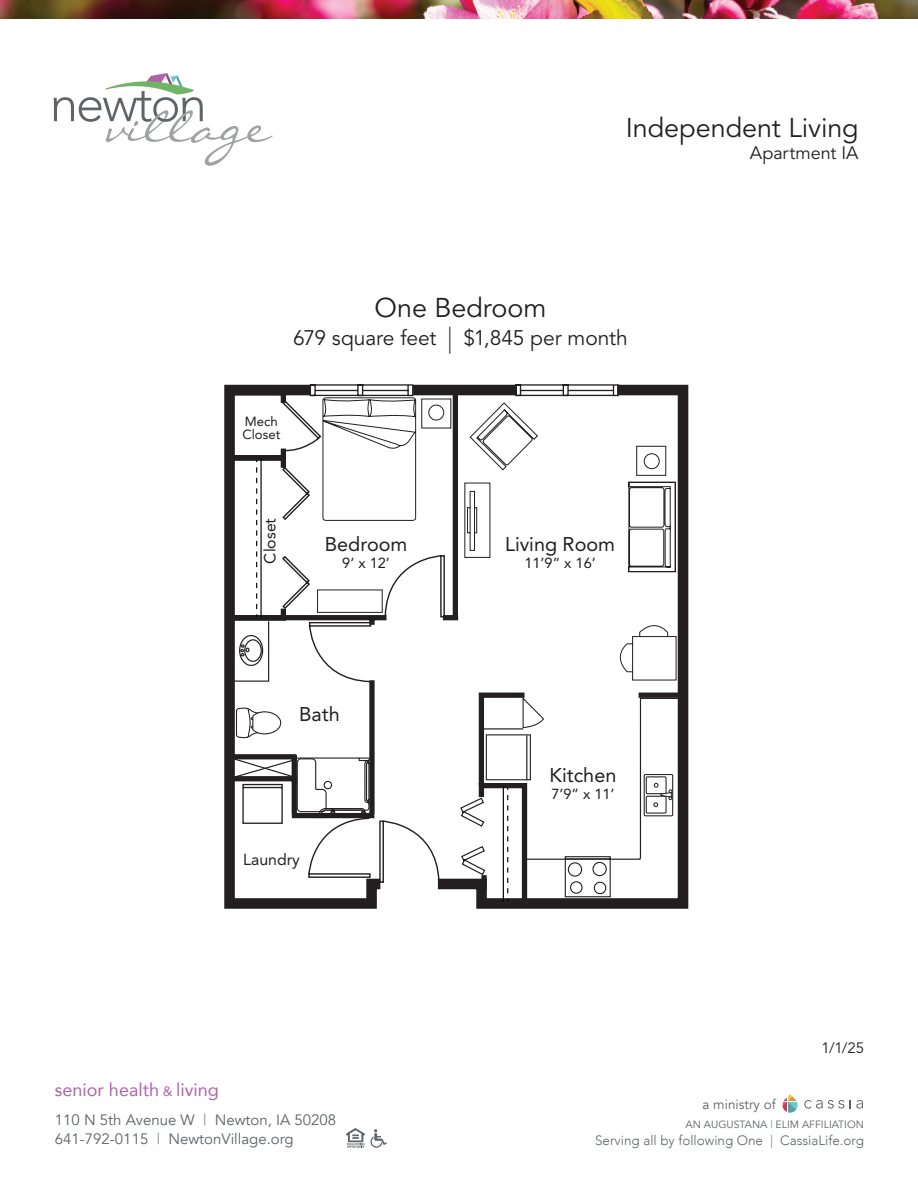
<style>
.page{position:relative;width:918px;height:1188px;background:#fff}
.page>*{position:absolute;margin:0;border:0;box-sizing:border-box;transform-origin:0 0}
.t1{font:27px "Avenir LT Pro";color:#231f20}
.t2{font:21px "Avenir LT Pro";letter-spacing:-.005em;color:#231f20}
.t3{font:19.8px "Avenir";color:#231f20}
.t4{font:18px "Avenir";color:#ad64a8}
.t5{font:18px "Avenir LT Pro";color:#231f20}
.t6{font:15.9px "Avenir";color:#231f20}
.t7{font:15px/19.5px "Avenir";color:#5e6367}
.t8{font:15px "Avenir LT Pro";color:#231f20}
.t9{font:14.55px "Avenir";color:#231f20}
.t10{font:300 13.5px "Avenir";color:#5e6367}
.t11{font:13.5px "Avenir";color:#5e6367}
.t12{font:13.2px/13.2px "Avenir";color:#231f20}
.t13{font:10.5px "Avenir";color:#5e6367}
.s1{font-size:27px}
.s2{font-size:13.5px}
.s3{color:#83888c}
</style>
<div class="page">
<svg style="left:346px;top:1128px;width:41px;height:20px"></svg>
<img style="left:0;top:0;width:918px;height:18px">
<svg style="left:804px;top:1100px;width:40px;height:9px"></svg>
<svg style="left:850px;top:1100px;width:13px;height:9px"></svg>
<svg style="left:782px;top:1094px;width:16px;height:19px"></svg>
<svg style="left:54px;top:73px;width:219px;height:93px"></svg>
<svg style="left:226px;top:384px;width:461px;height:520px"></svg>
<svg style="left:308px;top:610px;width:138px;height:86px"></svg>
<hr style="left:503px;top:786px;width:1px;height:116px;background:#040503">
<hr style="left:260px;top:458px;width:2px;height:160px;background:#040503">
<svg style="left:231px;top:460px;width:39px;height:222px"></svg>
<svg style="left:228px;top:696px;width:454px;height:205px"></svg>
<svg style="left:281px;top:384px;width:395px;height:226px"></svg>
<div style="left:644px;top:453px;width:16px;height:16px;border:1px solid #231f20;border-radius:50%"></div>
<svg style="left:612px;top:617px;width:65px;height:64px"></svg>
<div style="left:317px;top:590px;width:66px;height:23px;border:1px solid #231f20"></div>
<p class="t1" style="left:626px;top:112px;width:234px">Independent Living</p>
<p class="t5" style="left:750px;top:142px;width:110px">Apartment IA</p>
<p class="t1" style="left:375px;top:292px;width:173px">One Bedroom</p>
<p class="t2" style="left:293px;top:325px;width:336px">679 square feet <span class="s1">|</span> $1,845 per month</p>
<p class="t12" style="left:242px;top:414px;width:39px">Mech<br>Closet</p>
<p class="t6" style="left:257px;top:564px;width:47px;rotate:-90deg">Closet</p>
<p class="t3" style="left:325px;top:528px;width:84px">Bedroom</p>
<p class="t9" style="left:342px;top:552px;width:49px">9’ x 12’</p>
<p class="t3" style="left:505px;top:528px;width:112px">Living Room</p>
<p class="t9" style="left:524px;top:552px;width:73px">11’9” x 16’</p>
<p class="t3" style="left:299px;top:699px;width:42px">Bath</p>
<p class="t3" style="left:550px;top:759px;width:68px">Kitchen</p>
<p class="t9" style="left:551px;top:783px;width:65px">7’9” x 11’</p>
<p class="t6" style="left:243px;top:847px;width:58px">Laundry</p>
<p class="t4" style="left:55px;top:1076px;width:165px">senior health <span class="s2">&amp;</span> living</p>
<p class="t7" style="left:55px;top:1110px;width:283px">110 N 5th Avenue W <span class="s3">|</span> Newton, IA 50208<br>641-792-0115 <span class="s3">|</span> NewtonVillage.org</p>
<p class="t11" style="left:703px;top:1096px;width:75px">a ministry of</p>
<p class="t8" style="left:822px;top:1039px;width:44px">1/1/25</p>
<p class="t13" style="left:686px;top:1118px;width:180px">AN AUGUSTANA <span class="s3">|</span> ELIM AFFILIATION</p>
<p class="t10" style="left:595px;top:1132px;width:270px">Serving all by following One <span class="s3">|</span> CassiaLife.org</p>
</div>
